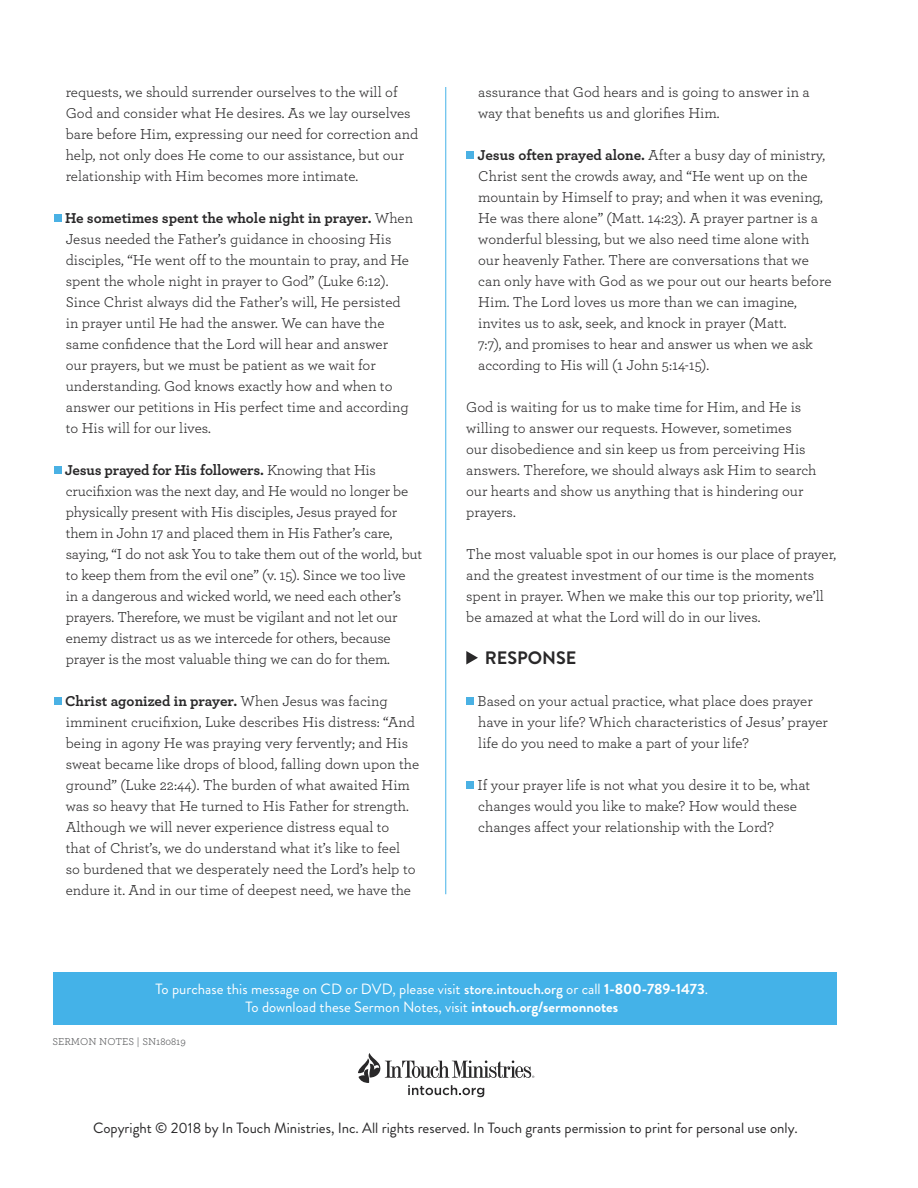
<style>
.page{position:relative;width:918px;height:1188px;background:#fff}
.page>*{position:absolute;margin:0;border:0;box-sizing:border-box;transform-origin:0 0}
.t1{font:700 18px "Brandon Grotesque";color:#292829}
.t2{font:15px/21px "Archer";color:#292829}
.t3{font:14.85px/18px "Brandon Grotesque";color:#fff;text-align:center}
.t4{font:14.85px "Brandon Grotesque";color:#292829}
.t5{font:10.5px "Archer";color:#58595b}
.s1{font-weight:700}
.s2{font-weight:500}
</style>
<div class="page">
<div style="left:54px;top:214px;width:8px;height:8px;background:#4ab1e4"></div>
<div style="left:54px;top:466px;width:8px;height:8px;background:#4ab1e4"></div>
<div style="left:54px;top:697px;width:8px;height:8px;background:#4ab1e4"></div>
<div style="left:466px;top:151px;width:8px;height:8px;background:#4ab1e4"></div>
<svg style="left:466px;top:651px;width:12px;height:14px"></svg>
<div style="left:466px;top:697px;width:8px;height:8px;background:#4ab1e4"></div>
<div style="left:466px;top:781px;width:8px;height:8px;background:#4ab1e4"></div>
<hr style="left:445px;top:87px;width:1px;height:807px;background:#44b2e8">
<div style="left:54px;top:972px;width:783px;height:53px;background:#44b2e8"></div>
<svg style="left:358px;top:1053px;width:176px;height:44px"></svg>
<p class="t2" style="left:66px;top:82px;width:354px">requests, we should surrender ourselves to the will of God and consider what He desires. As we lay ourselves bare before Him, expressing our need for correction and help, not only does He come to our assistance, but our relationship with Him becomes more intimate.</p>
<p class="t2" style="left:65px;top:208px;width:350px"><span class="s1">He sometimes spent the whole night in prayer.</span> When Jesus needed the Father’s guidance in choosing His disciples, “He went off to the mountain to pray, and He spent the whole night in prayer to God” (Luke 6:12).<br>Since Christ always did the Father’s will, He persisted in prayer until He had the answer. We can have the same confidence that the Lord will hear and answer<br>our prayers, but we must be patient as we wait for understanding. God knows exactly how and when to answer our petitions in His perfect time and according to His will for our lives.</p>
<p class="t2" style="left:65px;top:460px;width:359px"><span class="s1">Jesus prayed for His followers.</span> Knowing that His crucifixion was the next day, and He would no longer be physically present with His disciples, Jesus prayed for them in John 17 and placed them in His Father’s care, saying, “I do not ask You to take them out of the world, but to keep them from the evil one” (v. 15). Since we too live<br>in a dangerous and wicked world, we need each other’s prayers. Therefore, we must be vigilant and not let our enemy distract us as we intercede for others, because prayer is the most valuable thing we can do for them.</p>
<p class="t2" style="left:65px;top:691px;width:356px"><span class="s1">Christ agonized in prayer.</span> When Jesus was facing imminent crucifixion, Luke describes His distress: “And being in agony He was praying very fervently; and His sweat became like drops of blood, falling down upon the ground” (Luke 22:44). The burden of what awaited Him was so heavy that He turned to His Father for strength.<br>Although we will never experience distress equal to<br>that of Christ’s, we do understand what it’s like to feel<br>so burdened that we desperately need the Lord’s help to endure it. And in our time of deepest need, we have the</p>
<p class="t2" style="left:478px;top:82px;width:333px">assurance that God hears and is going to answer in a way that benefits us and glorifies Him.</p>
<p class="t2" style="left:478px;top:145px;width:355px"><span class="s1">Jesus often prayed alone.</span> After a busy day of ministry, Christ sent the crowds away, and “He went up on the mountain by Himself to pray; and when it was evening, He was there alone” (Matt. 14:23). A prayer partner is a wonderful blessing, but we also need time alone with our heavenly Father. There are conversations that we can only have with God as we pour out our hearts before Him. The Lord loves us more than we can imagine, invites us to ask, seek, and knock in prayer (Matt.<br>7:7), and promises to hear and answer us when we ask according to His will (1 John 5:14-15).</p>
<p class="t2" style="left:466px;top:397px;width:352px">God is waiting for us to make time for Him, and He is willing to answer our requests. However, sometimes our disobedience and sin keep us from perceiving His answers. Therefore, we should always ask Him to search our hearts and show us anything that is hindering our prayers.</p>
<p class="t2" style="left:466px;top:544px;width:372px">The most valuable spot in our homes is our place of prayer, and the greatest investment of our time is the moments spent in prayer. When we make this our top priority, we’ll be amazed at what the Lord will do in our lives.</p>
<p class="t1" style="left:485px;top:646px;width:93px">RESPONSE</p>
<p class="t2" style="left:478px;top:691px;width:352px">Based on your actual practice, what place does prayer have in your life? Which characteristics of Jesus’ prayer life do you need to make a part of your life?</p>
<p class="t2" style="left:478px;top:775px;width:334px">If your prayer life is not what you desire it to be, what changes would you like to make? How would these changes affect your relationship with the Lord?</p>
<p class="t3" style="left:156px;top:980px;width:554px">To purchase this message on CD or DVD, please visit <span class="s2">store.intouch.org</span> or call <span class="s1">1-800-789-1473</span>.<br>To download these Sermon Notes, visit <span class="s1">intouch.org/sermonnotes</span></p>
<p class="t5" style="left:52px;top:1035px;width:135px">SERMON NOTES | SN180819</p>
<p class="t4" style="left:93px;top:1117px;width:706px">Copyright © 2018 by In Touch Ministries, Inc. All rights reserved. In Touch grants permission to print for personal use only.</p>
</div>
